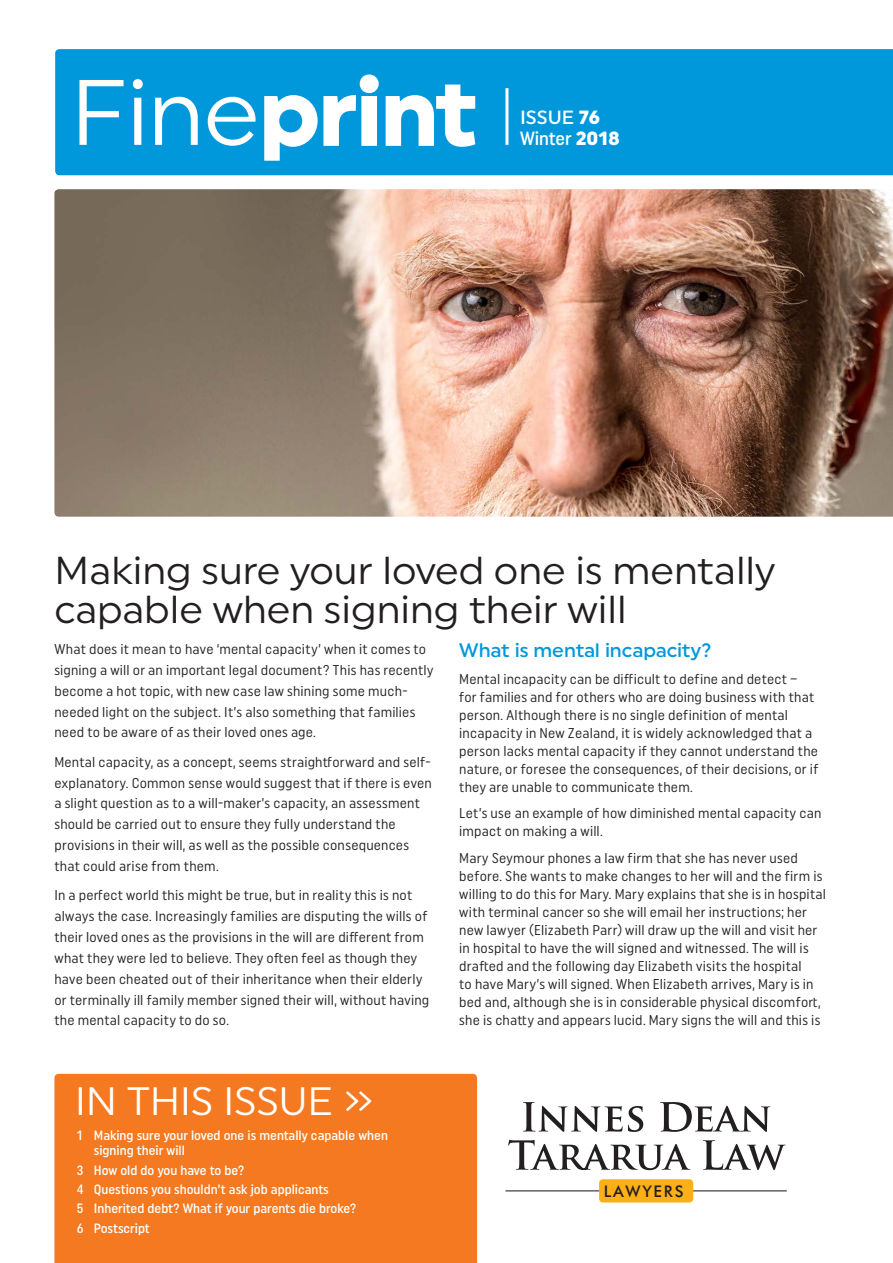
<style>
.page{position:relative;width:893px;height:1263px;background:#fff}
.page>*{position:absolute;margin:0;border:0;box-sizing:border-box;transform-origin:0 0}
.t1{font:700 92.7px "Uniform";letter-spacing:-.01em;color:#fff}
.t2{font:39.6px "Uniform";letter-spacing:-.01em;color:#fff}
.t3{font:39px/39px "Uniform";color:#231f20}
.t4{font:500 19.5px "Uniform";letter-spacing:-.005em;color:#0098da}
.t5{font:500 19.05px "Uniform Condensed";color:#fff}
.t6{font:500 19.05px "Uniform";color:#fff}
.t7{font:500 16.05px "Futura BT";letter-spacing:.11em;color:#231f20}
.t8{font:14.25px/18px "Uniform Condensed";letter-spacing:.015em;color:#231f20}
.t9{font:500 13.5px/19.2px "Uniform Condensed";color:#fff}
.s1{font-weight:400}
.s2{font-weight:900}
.s3{font-family:"Uniform";font-weight:900}
</style>
<div class="page">
<img style="left:54px;top:189px;width:839px;height:328px">
<div style="left:54px;top:1074px;width:423px;height:189px;background:#f47920"></div>
<div style="left:55px;top:49px;width:838px;height:126px;background:#0098da"></div>
<svg style="left:263px;top:73px;width:213px;height:99px;background:#1ba2dd"></svg>
<hr style="left:505px;top:88px;width:3px;height:57px;background:#fff">
<hr style="left:505px;top:1190px;width:282px;height:1px;background:#231f20">
<div style="left:599px;top:1179px;width:94px;height:23px;background:#fcaf17;border-radius:4px"></div>
<svg style="left:508px;top:1140px;width:278px;height:30px"></svg>
<svg style="left:523px;top:1102px;width:247px;height:30px"></svg>
<h1 class="t1" style="left:70px;top:57px;width:408px"><span class="s1">Fine</span>print</h1>
<h3 class="t6" style="left:520px;top:106px;width:82px">ISSUE <span class="s2">76</span></h3>
<h3 class="t5" style="left:520px;top:127px;width:101px">Winter <span class="s3">2018</span></h3>
<h3 class="t3" style="left:54px;top:550px;width:722px">Making sure your loved one is mentally capable when signing their will</h3>
<p class="t8" style="left:54px;top:638px;width:381px;line-height:20.9px">What does it mean to have ‘mental capacity’ when it comes to signing a will or an important legal document? This has recently become a hot topic, with new case law shining some much&shy;needed light on the subject. It’s also something that families need to be aware of as their loved ones age.</p>
<p class="t8" style="left:54px;top:751px;width:379px;line-height:20.9px">Mental capacity, as a concept, seems straightforward and self&shy;explanatory. Common sense would suggest that if there is even a slight question as to a will-maker’s capacity, an assessment should be carried out to ensure they fully understand the provisions in their will, as well as the possible consequences that could arise from them.</p>
<p class="t8" style="left:54px;top:885px;width:376px;line-height:20.9px">In a perfect world this might be true, but in reality this is not always the case. Increasingly families are disputing the wills of their loved ones as the provisions in the will are different from what they were led to believe. They often feel as though they have been cheated out of their inheritance when their elderly or terminally ill family member signed their will, without having the mental capacity to do so.</p>
<h3 class="t4" style="left:459px;top:638px;width:254px">What is mental incapacity?</h3>
<p class="t8" style="left:459px;top:669px;width:361px">Mental incapacity can be difficult to define and detect – for families and for others who are doing business with that person. Although there is no single definition of mental incapacity in New Zealand, it is widely acknowledged that a person lacks mental capacity if they cannot understand the nature, or foresee the consequences, of their decisions, or if they are unable to communicate them.</p>
<p class="t8" style="left:459px;top:804px;width:364px">Let’s use an example of how diminished mental capacity can impact on making a will.</p>
<p class="t8" style="left:459px;top:848px;width:368px">Mary Seymour phones a law firm that she has never used before. She wants to make changes to her will and the firm is willing to do this for Mary. Mary explains that she is in hospital with terminal cancer so she will email her instructions; her new lawyer (Elizabeth Parr) will draw up the will and visit her in hospital to have the will signed and witnessed. The will is drafted and the following day Elizabeth visits the hospital<br>to have Mary’s will signed. When Elizabeth arrives, Mary is in bed and, although she is in considerable physical discomfort, she is chatty and appears lucid. Mary signs the will and this is</p>
<h2 class="t2" style="left:75px;top:1077px;width:300px">IN THIS ISSUE »</h2>
<p class="t9" style="left:94px;top:1128px;width:296px;line-height:15px;text-indent:-17px">1 Making sure your loved one is mentally capable when signing their will</p>
<p class="t9" style="left:77px;top:1160px;width:281px">3 How old do you have to be?<br>4 Questions you shouldn’t ask job applicants<br>5 Inherited debt? What if your parents die broke?<br>6 Postscript</p>
<p class="t7" style="left:604px;top:1181px;width:81px">LAWYERS</p>
</div>
